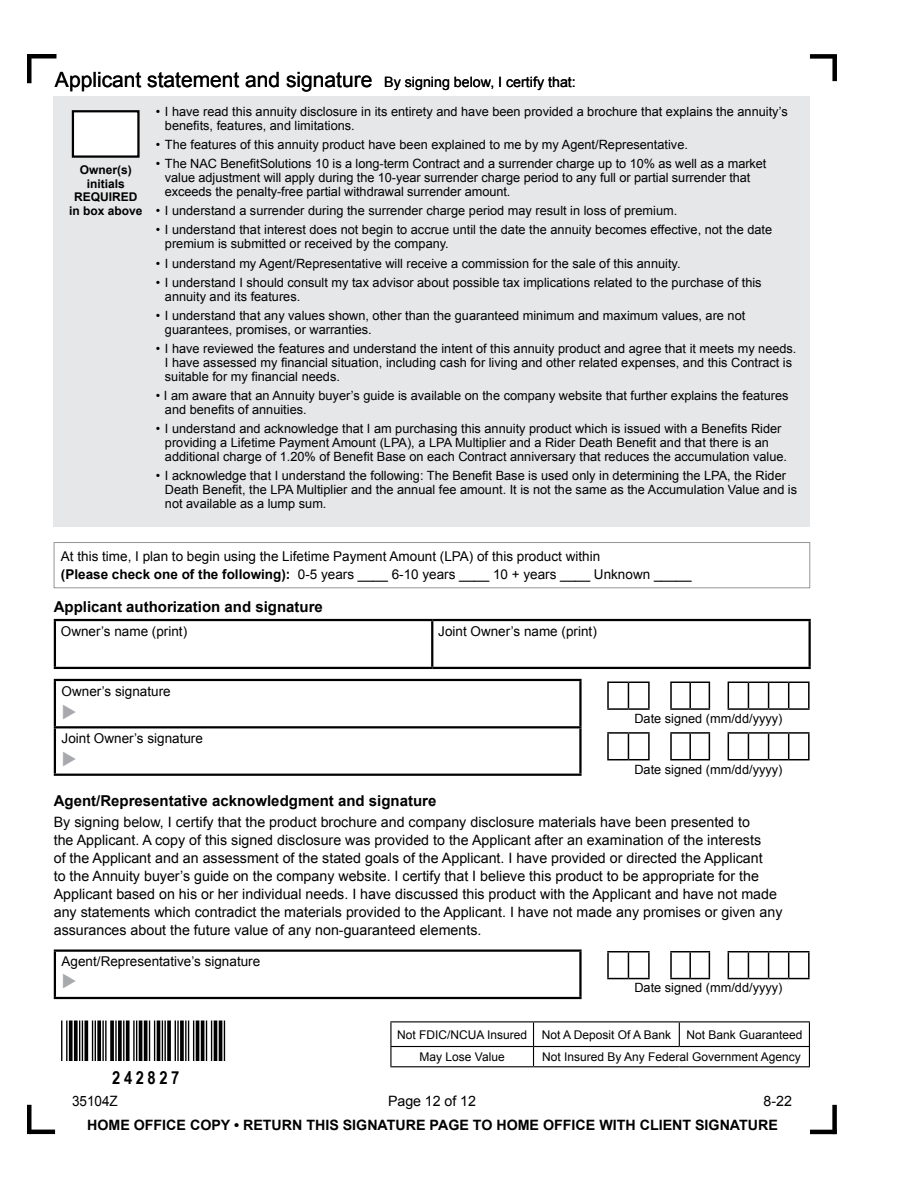
<style>
.page{position:relative;width:918px;height:1188px;background:#fff}
.page>*{position:absolute;margin:0;border:0;box-sizing:border-box;transform-origin:0 0}
.t1{font:54px "Free 3 of 9";color:#000}
.t2{font:21px "Arial";color:#000}
.t3{font:700 18px "Arial Narrow";letter-spacing:.2em;color:#000}
.t4{font:700 15px "Arial";color:#000}
.t5{font:14.25px/18px "Arial";color:#000}
.t6{font:700 14.25px "Arial";color:#000}
.t7{font:14.25px "Arial";color:#000;scale:.95 1}
.t8{font:13.5px/18px "Arial";color:#000}
.t9{font:12.75px/13.8px "Arial";color:#000}
.t10{font:12px "Arial";color:#000}
.t11{font:700 12px/13.5px "Arial";color:#000;text-align:center}
.s1{font-size:14.25px}
.s2{font-weight:700}
</style>
<div class="page">
<div style="left:27px;top:56px;width:5px;height:27px;background:#000"></div>
<hr style="left:27px;top:54px;width:29px;height:4px;background:#000">
<hr style="left:810px;top:1130px;width:27px;height:4px;background:#000">
<div style="left:832px;top:1105px;width:5px;height:29px;background:#000"></div>
<div style="left:27px;top:1105px;width:5px;height:29px;background:#000"></div>
<hr style="left:29px;top:1130px;width:26px;height:4px;background:#000">
<hr style="left:390px;top:1021px;width:144px;height:1px;background:#000">
<hr style="left:534px;top:1021px;width:145px;height:1px;background:#000">
<hr style="left:679px;top:1021px;width:131px;height:1px;background:#000">
<svg style="left:390px;top:1022px;width:420px;height:44px"></svg>
<hr style="left:390px;top:1066px;width:144px;height:1px;background:#000">
<hr style="left:534px;top:1066px;width:145px;height:1px;background:#000">
<hr style="left:679px;top:1066px;width:131px;height:1px;background:#000">
<div style="left:832px;top:56px;width:5px;height:25px;background:#000"></div>
<div style="left:810px;top:54px;width:27px;height:5px;background:#000"></div>
<hr style="left:54px;top:949px;width:528px;height:3px;background:#000">
<hr style="left:54px;top:952px;width:2px;height:45px;background:#000">
<hr style="left:54px;top:997px;width:528px;height:2px;background:#000">
<hr style="left:579px;top:952px;width:3px;height:45px;background:#000">
<hr style="left:54px;top:667px;width:378px;height:2px;background:#000">
<hr style="left:432px;top:667px;width:379px;height:2px;background:#000">
<hr style="left:54px;top:619px;width:378px;height:2px;background:#000">
<hr style="left:54px;top:621px;width:2px;height:46px;background:#000">
<hr style="left:432px;top:619px;width:379px;height:2px;background:#000">
<hr style="left:431px;top:621px;width:2px;height:46px;background:#000">
<hr style="left:809px;top:621px;width:2px;height:46px;background:#000">
<hr style="left:54px;top:679px;width:528px;height:2px;background:#000">
<hr style="left:54px;top:681px;width:2px;height:45px;background:#000">
<hr style="left:54px;top:728px;width:2px;height:46px;background:#000">
<hr style="left:54px;top:726px;width:528px;height:2px;background:#000">
<hr style="left:54px;top:774px;width:528px;height:2px;background:#000">
<hr style="left:579px;top:681px;width:3px;height:45px;background:#000">
<hr style="left:579px;top:728px;width:3px;height:46px;background:#000">
<div style="left:54px;top:542px;width:756px;height:46px;border:1px solid #939598"></div>
<div style="left:53px;top:97px;width:757px;height:430px;background:#e6e7e8"></div>
<div style="left:73px;top:111px;width:65px;height:46px;background:#fff"></div>
<div style="left:72px;top:110px;width:68px;height:48px;border:2px solid #000"></div>
<svg style="left:607px;top:951px;width:43px;height:28px"></svg>
<svg style="left:670px;top:951px;width:40px;height:28px"></svg>
<svg style="left:728px;top:951px;width:82px;height:28px"></svg>
<svg style="left:607px;top:682px;width:43px;height:26px"></svg>
<hr style="left:648px;top:683px;width:2px;height:25px;background:#000">
<hr style="left:607px;top:708px;width:21px;height:2px;background:#000">
<hr style="left:628px;top:708px;width:22px;height:2px;background:#000">
<svg style="left:670px;top:682px;width:40px;height:26px"></svg>
<hr style="left:670px;top:708px;width:20px;height:2px;background:#000">
<hr style="left:690px;top:708px;width:20px;height:2px;background:#000">
<svg style="left:728px;top:682px;width:82px;height:26px"></svg>
<hr style="left:808px;top:683px;width:2px;height:25px;background:#000">
<hr style="left:728px;top:708px;width:20px;height:2px;background:#000">
<hr style="left:748px;top:708px;width:21px;height:2px;background:#000">
<hr style="left:769px;top:708px;width:20px;height:2px;background:#000">
<hr style="left:789px;top:708px;width:21px;height:2px;background:#000">
<hr style="left:607px;top:732px;width:21px;height:2px;background:#000">
<hr style="left:628px;top:732px;width:22px;height:2px;background:#000">
<svg style="left:607px;top:733px;width:43px;height:27px"></svg>
<hr style="left:670px;top:732px;width:20px;height:2px;background:#000">
<hr style="left:690px;top:732px;width:20px;height:2px;background:#000">
<svg style="left:670px;top:733px;width:40px;height:27px"></svg>
<hr style="left:728px;top:732px;width:20px;height:2px;background:#000">
<hr style="left:748px;top:732px;width:21px;height:2px;background:#000">
<hr style="left:769px;top:732px;width:20px;height:2px;background:#000">
<hr style="left:789px;top:732px;width:21px;height:2px;background:#000">
<svg style="left:728px;top:733px;width:82px;height:27px"></svg>
<svg style="left:63px;top:726px;width:13px;height:3px"></svg>
<h2 class="t2" style="left:55px;top:65px;width:522px">Applicant statement and signature <span class="s1">By signing below, I certify that:</span></h2>
<p class="t11" style="left:69px;top:164px;width:75px">Owner(s) initials<br>REQUIRED in box above</p>
<p class="t9" style="left:165px;top:104px;width:624px;text-indent:-9px">• I have read this annuity disclosure in its entirety and have been provided a brochure that explains the annuity’s benefits, features, and limitations.</p>
<p class="t9" style="left:156px;top:138px;width:534px">• The features of this annuity product have been explained to me by my Agent/Representative.</p>
<p class="t9" style="left:165px;top:157px;width:603px;text-indent:-9px">• The NAC BenefitSolutions 10 is a long-term Contract and a surrender charge up to 10% as well as a market value adjustment will apply during the 10-year surrender charge period to any full or partial surrender that exceeds the penalty-free partial withdrawal surrender amount.</p>
<p class="t9" style="left:156px;top:204px;width:523px">• I understand a surrender during the surrender charge period may result in loss of premium.</p>
<p class="t9" style="left:165px;top:223px;width:609px;text-indent:-9px">• I understand that interest does not begin to accrue until the date the annuity becomes effective, not the date premium is submitted or received by the company.</p>
<p class="t9" style="left:156px;top:256px;width:526px">• I understand my Agent/Representative will receive a commission for the sale of this annuity.</p>
<p class="t9" style="left:165px;top:276px;width:598px;text-indent:-9px">• I understand I should consult my tax advisor about possible tax implications related to the purchase of this annuity and its features.</p>
<p class="t9" style="left:165px;top:309px;width:582px;text-indent:-9px">• I understand that any values shown, other than the guaranteed minimum and maximum values, are not guarantees, promises, or warranties.</p>
<p class="t9" style="left:165px;top:342px;width:633px;text-indent:-9px">• I have reviewed the features and understand the intent of this annuity product and agree that it meets my needs.<br>I have assessed my financial situation, including cash for living and other related expenses, and this Contract is suitable for my financial needs.</p>
<p class="t9" style="left:165px;top:389px;width:625px;text-indent:-9px">• I am aware that an Annuity buyer’s guide is available on the company website that further explains the features and benefits of annuities.</p>
<p class="t9" style="left:165px;top:422px;width:624px;text-indent:-9px">• I understand and acknowledge that I am purchasing this annuity product which is issued with a Benefits Rider providing a Lifetime Payment Amount (LPA), a LPA Multiplier and a Rider Death Benefit and that there is an additional charge of 1.20% of Benefit Base on each Contract anniversary that reduces the accumulation value.</p>
<p class="t9" style="left:165px;top:469px;width:634px;text-indent:-9px">• I acknowledge that I understand the following: The Benefit Base is used only in determining the LPA, the Rider<br>Death Benefit, the LPA Multiplier and the annual fee amount. It is not the same as the Accumulation Value and is not available as a lump sum.</p>
<p class="t8" style="left:61px;top:547px;width:632px">At this time, I plan to begin using the Lifetime Payment Amount (LPA) of this product within<br><span class="s2">(Please check one of the following):</span> 0-5 years ____ 6-10 years ____ 10 + years ____ Unknown _____</p>
<p class="t4" style="left:54px;top:596px;width:271px">Applicant authorization and signature</p>
<p class="t8" style="left:61px;top:622px;width:128px">Owner’s name (print)</p>
<p class="t8" style="left:438px;top:622px;width:160px">Joint Owner’s name (print)</p>
<p class="t8" style="left:62px;top:682px;width:111px">Owner’s signature</p>
<p class="t8" style="left:62px;top:730px;width:143px">Joint Owner’s signature</p>
<p class="t9" style="left:634px;top:712px;width:150px">Date signed (mm/dd/yyyy)</p>
<p class="t9" style="left:634px;top:763px;width:150px">Date signed (mm/dd/yyyy)</p>
<p class="t4" style="left:54px;top:791px;width:384px">Agent/Representative acknowledgment and signature</p>
<p class="t5" style="left:54px;top:813px;width:730px">By signing below, I certify that the product brochure and company disclosure materials have been presented to<br>the Applicant. A copy of this signed disclosure was provided to the Applicant after an examination of the interests<br>of the Applicant and an assessment of the stated goals of the Applicant. I have provided or directed the Applicant<br>to the Annuity buyer’s guide on the company website. I certify that I believe this product to be appropriate for the Applicant based on his or her individual needs. I have discussed this product with the Applicant and have not made any statements which contradict the materials provided to the Applicant. I have not made any promises or given any assurances about the future value of any non-guaranteed elements.</p>
<p class="t8" style="left:62px;top:953px;width:200px">Agent/Representative’s signature</p>
<p class="t9" style="left:634px;top:981px;width:150px">Date signed (mm/dd/yyyy)</p>
<h1 class="t1" style="left:61px;top:1011px;width:167px">*242827*</h1>
<h3 class="t3" style="left:112px;top:1064px;width:69px">242827</h3>
<p class="t10" style="left:397px;top:1026px;width:275px">Not FDIC/NCUA Insured Not A Deposit Of A Bank</p>
<p class="t10" style="left:686px;top:1026px;width:118px">Not Bank Guaranteed</p>
<p class="t10" style="left:420px;top:1049px;width:87px">May Lose Value</p>
<p class="t10" style="left:542px;top:1049px;width:260px">Not Insured By Any Federal Government Agency</p>
<p class="t7" style="left:72px;top:1092px;width:50px">35104Z</p>
<p class="t5" style="left:388px;top:1093px;width:89px">Page 12 of 12</p>
<p class="t5" style="left:763px;top:1093px;width:30px">8-22</p>
<p class="t6" style="left:87px;top:1115px;width:692px">HOME OFFICE COPY • RETURN THIS SIGNATURE PAGE TO HOME OFFICE WITH CLIENT SIGNATURE</p>
</div>
